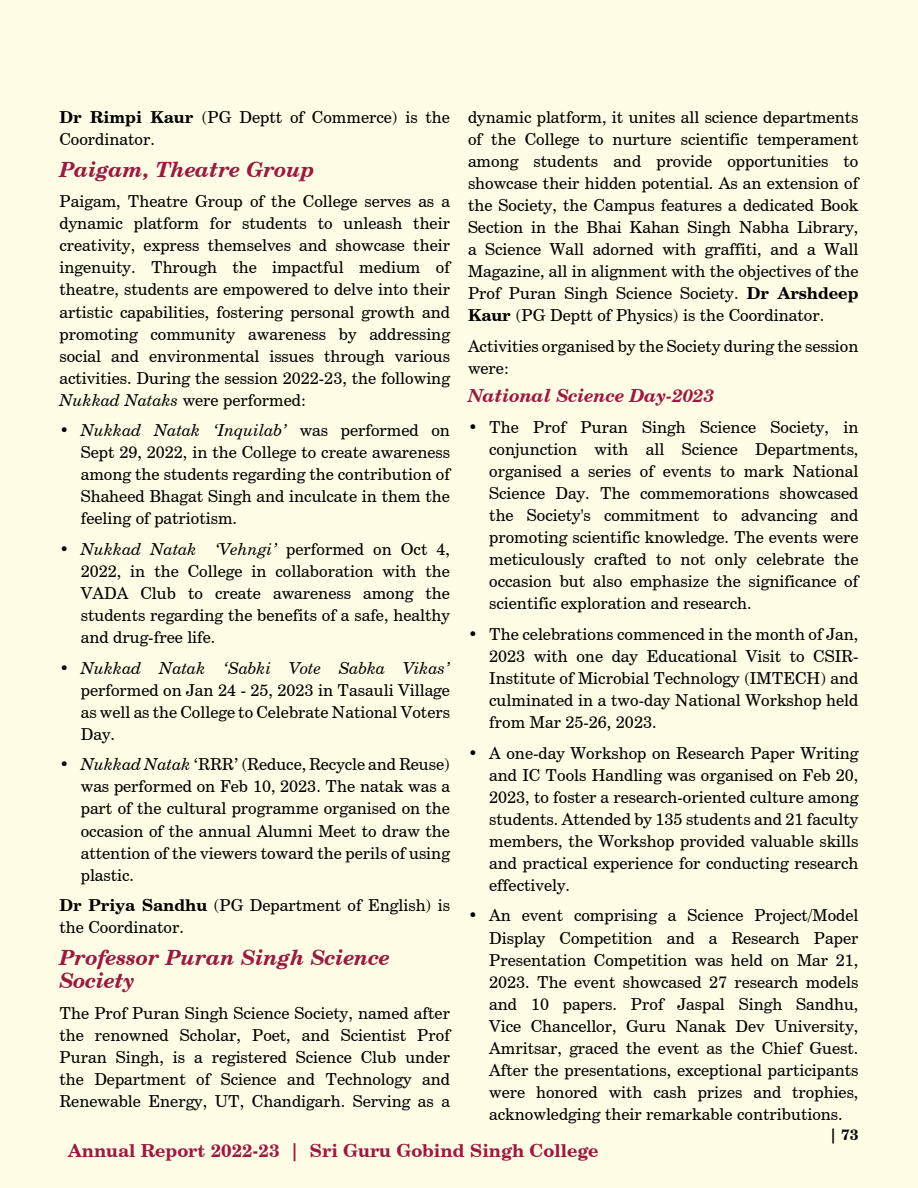
<style>
.page{position:relative;width:918px;height:1188px;background:#fffde5}
.page>*{position:absolute;margin:0;border:0;box-sizing:border-box;transform-origin:0 0}
.t1{font:italic 700 21px/23.1px "Century Schlbk Cyrillic BT";color:#9a1a41}
.t2{font:700 18px "Century Schlbk Cyrillic BT";color:#9a1a41}
.t3{font:italic 700 18px "Century Schlbk Cyrillic BT";color:#9a1a41}
.t4{font:16.5px/22px "Century Schlbk Cyrillic BT";color:#000;text-align:justify}
.t5{font:700 15px "Century Schlbk Cyrillic BT";color:#000}
.s1{font-weight:700}
.s2{font-style:italic}
</style>
<div class="page">
<p class="t4" style="left:60px;top:106px;width:392px"><span class="s1">Dr Rimpi Kaur</span> (PG Deptt of Commerce) is the<br>Coordinator.</p>
<p class="t1" style="left:60px;top:157px;width:257px">Paigam, Theatre Group</p>
<p class="t4" style="left:60px;top:190px;width:392px">Paigam, Theatre Group of the College serves as a dynamic platform for students to unleash their creativity, express themselves and showcase their ingenuity. Through the impactful medium of theatre, students are empowered to delve into their artistic capabilities, fostering personal growth and promoting community awareness by addressing social and environmental issues through various activities. During the session 2022-23, the following <span class="s2">Nukkad Nataks</span> were performed:</p>
<p class="t4" style="left:81px;top:419px;width:371px;text-indent:-21px">• <span class="s2">Nukkad Natak ‘Inquilab’</span> was performed on Sept 29, 2022, in the College to create awareness among the students regarding the contribution of Shaheed Bhagat Singh and inculcate in them the feeling of patriotism.</p>
<p class="t4" style="left:81px;top:538px;width:371px;text-indent:-21px">• <span class="s2">Nukkad Natak ‘Vehngi’</span> performed on Oct 4, 2022, in the College in collaboration with the VADA Club to create awareness among the students regarding the benefits of a safe, healthy and drug-free life.</p>
<p class="t4" style="left:81px;top:657px;width:371px;text-indent:-21px">• <span class="s2">Nukkad Natak ‘Sabki Vote Sabka Vikas’ </span>performed on Jan 24 - 25, 2023 in Tasauli Village as well as the College to Celebrate National Voters Day.</p>
<p class="t4" style="left:81px;top:753px;width:371px;text-indent:-21px">• <span class="s2">Nukkad Natak</span> ‘RRR’ (Reduce, Recycle and Reuse) was performed on Feb 10, 2023. The natak was a part of the cultural programme organised on the occasion of the annual Alumni Meet to draw the attention of the viewers toward the perils of using plastic.</p>
<p class="t4" style="left:60px;top:894px;width:392px"><span class="s1">Dr Priya Sandhu</span> (PG Department of English) is the Coordinator.</p>
<p class="t1" style="left:60px;top:946px;width:332px">Professor Puran Singh Science<br>Society</p>
<p class="t4" style="left:60px;top:1002px;width:392px">The Prof Puran Singh Science Society, named after the renowned Scholar, Poet, and Scientist Prof Puran Singh, is a registered Science Club under the Department of Science and Technology and Renewable Energy, UT, Chandigarh. Serving as a</p>
<p class="t4" style="left:468px;top:106px;width:392px">dynamic platform, it unites all science departments of the College to nurture scientific temperament among students and provide opportunities to showcase their hidden potential. As an extension of the Society, the Campus features a dedicated Book Section in the Bhai Kahan Singh Nabha Library, a Science Wall adorned with graffiti, and a Wall Magazine, all in alignment with the objectives of the Prof Puran Singh Science Society. <span class="s1">Dr Arshdeep Kaur</span> (PG Deptt of Physics) is the Coordinator.</p>
<p class="t4" style="left:468px;top:335px;width:392px">Activities organised by the Society during the session were:</p>
<p class="t3" style="left:468px;top:385px;width:248px">National Science Day-2023</p>
<p class="t4" style="left:489px;top:416px;width:371px;text-indent:-21px">• The Prof Puran Singh Science Society, in conjunction with all Science Departments, organised a series of events to mark National Science Day. The commemorations showcased the Society's commitment to advancing and promoting scientific knowledge. The events were meticulously crafted to not only celebrate the occasion but also emphasize the significance of scientific exploration and research.</p>
<p class="t4" style="left:489px;top:623px;width:371px;text-indent:-21px">• The celebrations commenced in the month of Jan, 2023 with one day Educational Visit to CSIR-Institute of Microbial Technology (IMTECH) and culminated in a two-day National Workshop held from Mar 25-26, 2023.</p>
<p class="t4" style="left:489px;top:742px;width:371px;text-indent:-21px">• A one-day Workshop on Research Paper Writing and IC Tools Handling was organised on Feb 20, 2023, to foster a research-oriented culture among students. Attended by 135 students and 21 faculty members, the Workshop provided valuable skills and practical experience for conducting research effectively.</p>
<p class="t4" style="left:489px;top:904px;width:371px;text-indent:-21px">• An event comprising a Science Project/Model Display Competition and a Research Paper Presentation Competition was held on Mar 21, 2023. The event showcased 27 research models and 10 papers. Prof Jaspal Singh Sandhu, Vice Chancellor, Guru Nanak Dev University, Amritsar, graced the event as the Chief Guest.<br>After the presentations, exceptional participants were honored with cash prizes and trophies, acknowledging their remarkable contributions.</p>
<p class="t2" style="left:68px;top:1140px;width:532px">Annual Report 2022-23 | Sri Guru Gobind Singh College</p>
<p class="t5" style="left:830px;top:1125px;width:30px">| 73</p>
</div>
